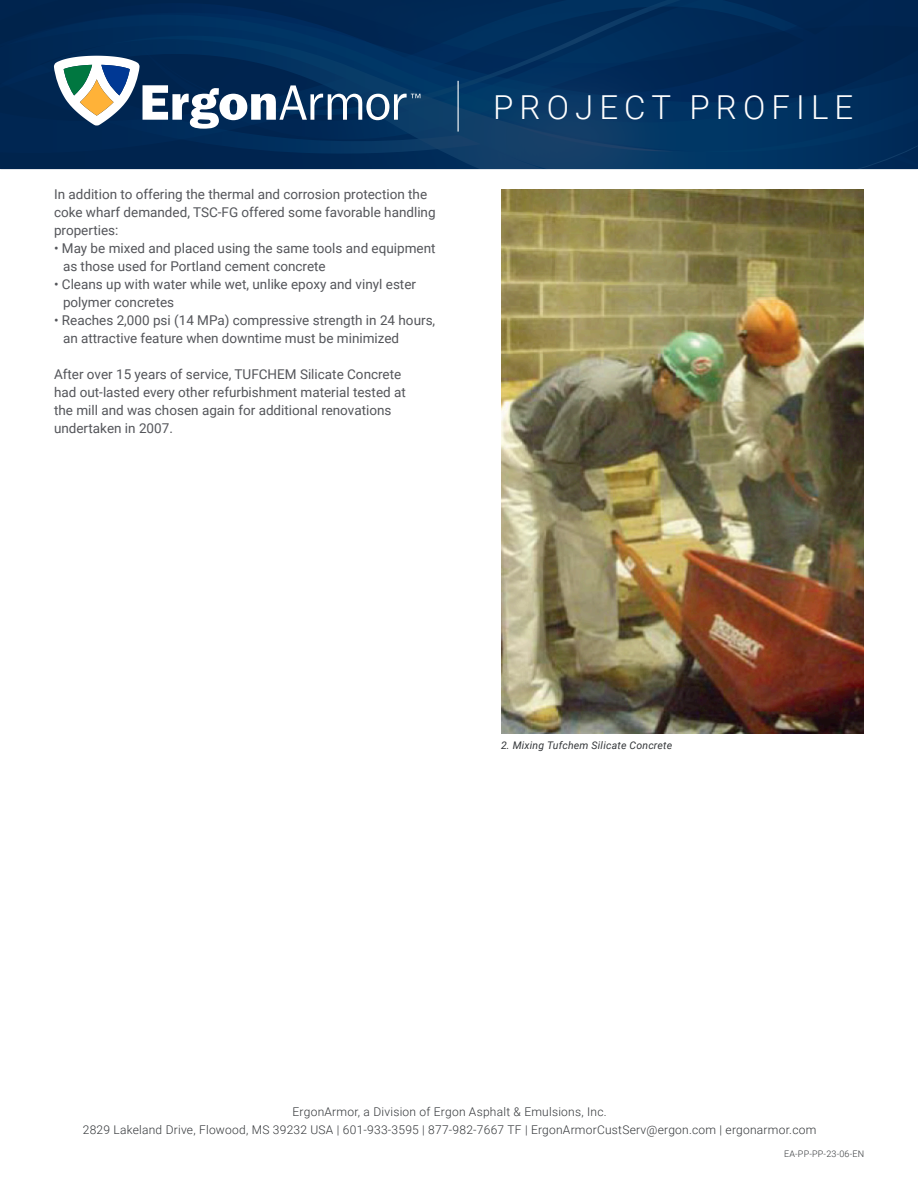
<style>
.page{position:relative;width:918px;height:1188px;background:#fff}
.page>*{position:absolute;margin:0;border:0;box-sizing:border-box;transform-origin:0 0}
.t1{font:300 33px "Roboto";letter-spacing:.185em;color:#fff}
.t2{font:13.5px/18px "Roboto";color:#54555a}
.t3{font:300 12px "Roboto";letter-spacing:.02em;color:#333639}
.t4{font:italic 10.5px "Roboto";letter-spacing:.02em;color:#333639}
.t5{font:300 9px "Roboto";letter-spacing:.02em;color:#333639}
</style>
<div class="page">
<div style="left:0;top:13px;width:54px;height:139px;background:#002651"></div>
<svg style="left:153px;top:0;width:765px;height:9px;background:#002955"></svg>
<svg style="left:54px;top:9px;width:864px;height:160px;background:#0f3962"></svg>
<hr style="left:458px;top:81px;width:1px;height:51px;background:#fff">
<img style="left:501px;top:189px;width:363px;height:544px">
<p class="t2" style="left:54px;top:185px;width:375px">In addition to offering the thermal and corrosion protection the</p>
<p class="t2" style="left:54px;top:203px;width:383px">coke wharf demanded, TSC-FG offered some favorable handling properties:</p>
<p class="t2" style="left:54px;top:239px;width:383px">• May be mixed and placed using the same tools and equipment</p>
<p class="t2" style="left:63px;top:257px;width:264px">as those used for Portland cement concrete</p>
<p class="t2" style="left:54px;top:275px;width:364px">• Cleans up with water while wet, unlike epoxy and vinyl ester</p>
<p class="t2" style="left:63px;top:293px;width:113px">polymer concretes</p>
<p class="t2" style="left:54px;top:311px;width:383px">• Reaches 2,000 psi (14 MPa) compressive strength in 24 hours,</p>
<p class="t2" style="left:63px;top:329px;width:338px">an attractive feature when downtime must be minimized</p>
<p class="t2" style="left:54px;top:365px;width:349px">After over 15 years of service, TUFCHEM Silicate Concrete</p>
<p class="t2" style="left:54px;top:383px;width:353px">had out-lasted every other refurbishment material tested at</p>
<p class="t2" style="left:54px;top:401px;width:339px">the mill and was chosen again for additional renovations</p>
<p class="t2" style="left:54px;top:419px;width:120px">undertaken in 2007.</p>
<p class="t1" style="left:493px;top:85px;width:362px">PROJECT PROFILE</p>
<p class="t4" style="left:501px;top:738px;width:173px">2. Mixing Tufchem Silicate Concrete</p>
<p class="t3" style="left:293px;top:1104px;width:316px">ErgonArmor, a Division of Ergon Asphalt &amp; Emulsions, Inc.</p>
<p class="t3" style="left:83px;top:1122px;width:735px">2829 Lakeland Drive, Flowood, MS 39232 USA | 601-933-3595 | 877-982-7667 TF | ErgonArmorCustServ@ergon.com | ergonarmor.com</p>
<p class="t5" style="left:784px;top:1148px;width:82px">EA-PP-PP-23-06-EN</p>
</div>
